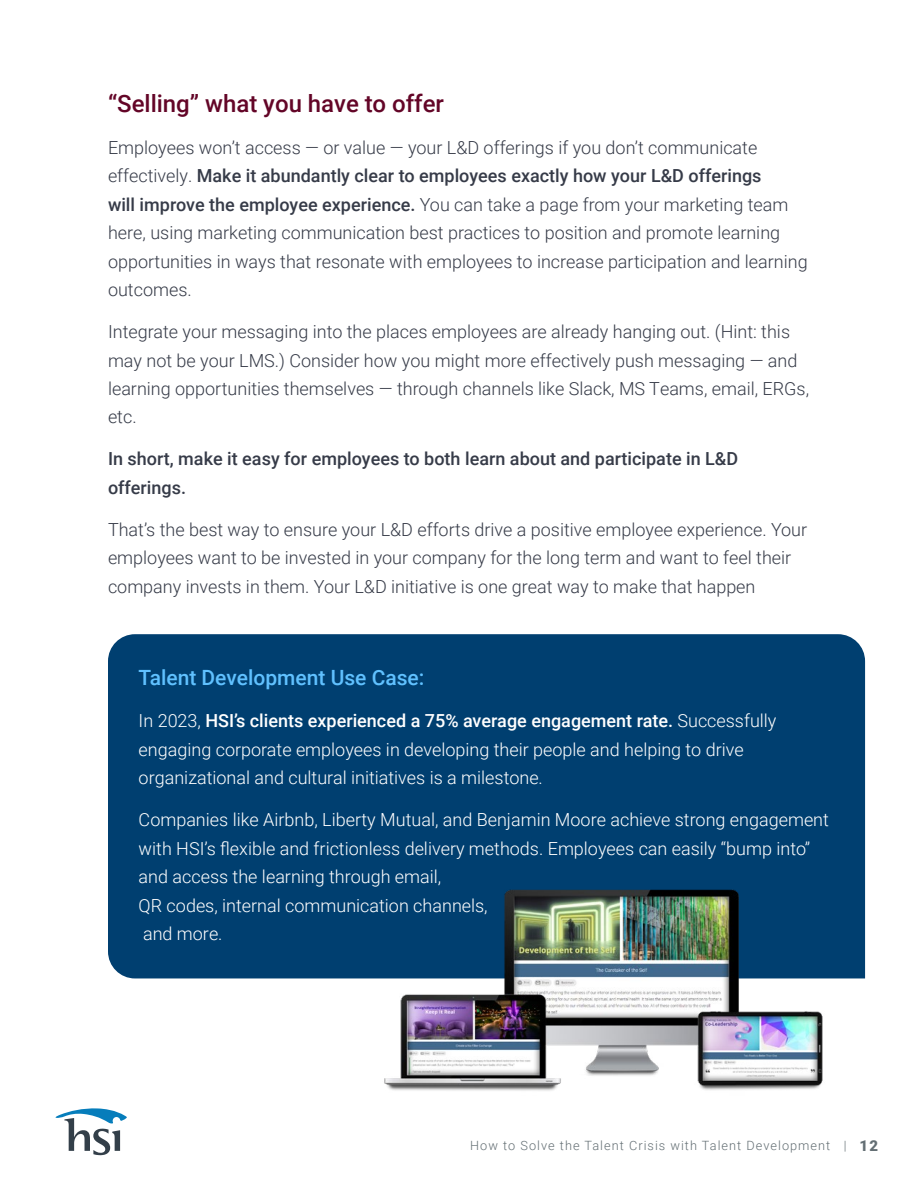
<style>
.page{position:relative;width:918px;height:1188px;background:#fff}
.page>*{position:absolute;margin:0;border:0;box-sizing:border-box;transform-origin:0 0}
.t1{font:500 24px "Roboto";color:#630527}
.t2{font:500 21px "Roboto";color:#60c1ff}
.t3{font:300 18px/28.5px "Roboto";color:#363b48}
.t4{font:300 18px/28.5px "Roboto";color:#fff}
.t5{font:500 18px/28.5px "Roboto";color:#363b48}
.t6{font:300 12.75px "Roboto";letter-spacing:.08em;color:#646f74}
.s1{font-weight:500}
.s2{font-weight:900;font-size:15px}
</style>
<div class="page">
<svg style="left:55px;top:1108px;width:72px;height:47px"></svg>
<div style="left:108px;top:634px;width:757px;height:344px;background:#003f70"></div>
<img style="left:353px;top:866px;width:501px;height:225px">
<h1 class="t1" style="left:108px;top:86px;width:338px">“Selling” what you have to offer</h1>
<p class="t3" style="left:108px;top:132px;width:701px">Employees won’t access — or value — your L&amp;D offerings if you don’t communicate effectively. <span class="s1">Make it abundantly clear to employees exactly how your L&amp;D offerings<br>will improve the employee experience.</span> You can take a page from your marketing team here, using marketing communication best practices to position and promote learning opportunities in ways that resonate with employees to increase participation and learning outcomes.</p>
<p class="t3" style="left:108px;top:317px;width:703px">Integrate your messaging into the places employees are already hanging out. (Hint: this may not be your LMS.) Consider how you might more effectively push messaging — and learning opportunities themselves — through channels like Slack, MS Teams, email, ERGs, etc.</p>
<p class="t5" style="left:108px;top:444px;width:632px">In short, make it easy for employees to both learn about and participate in L&amp;D offerings.</p>
<p class="t3" style="left:108px;top:515px;width:701px">That’s the best way to ensure your L&amp;D efforts drive a positive employee experience. Your employees want to be invested in your company for the long term and want to feel their company invests in them. Your L&amp;D initiative is one great way to make that happen</p>
<p class="t2" style="left:139px;top:663px;width:287px">Talent Development Use Case:</p>
<p class="t4" style="left:139px;top:706px;width:639px">In 2023, <span class="s1">HSI’s clients experienced a 75% average engagement rate.</span> Successfully engaging corporate employees in developing their people and helping to drive organizational and cultural initiatives is a milestone.</p>
<p class="t4" style="left:139px;top:805px;width:692px">Companies like Airbnb, Liberty Mutual, and Benjamin Moore achieve strong engagement with HSI’s flexible and frictionless delivery methods. Employees can easily “bump into” and access the learning through email,<br>QR codes, internal communication channels,<br>and more.</p>
<p class="t6" style="left:470px;top:1136px;width:409px">How to Solve the Talent Crisis with Talent Development | <span class="s2">12</span></p>
</div>
